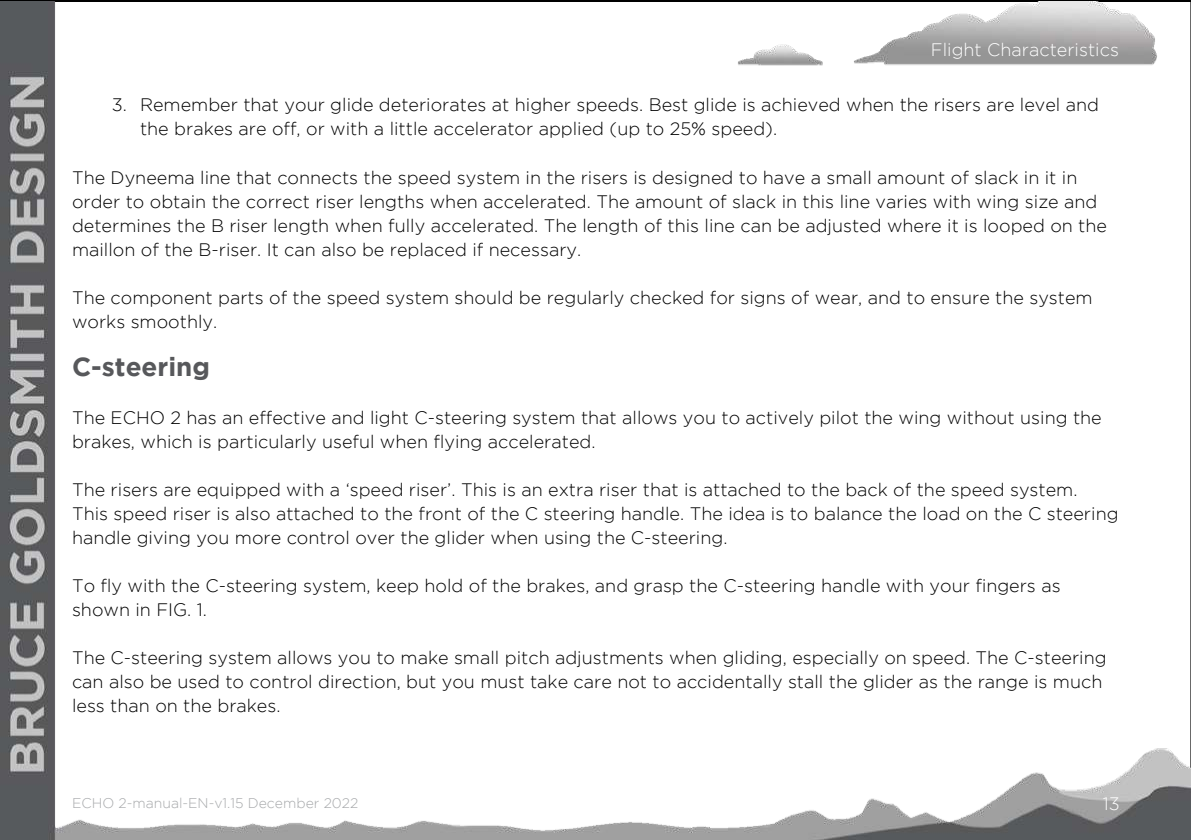
<style>
.page{position:relative;width:1191px;height:840px;background:#fff}
.page>*{position:absolute;margin:0;border:0;box-sizing:border-box;transform-origin:0 0}
.t1{font:700 26px "Gotham";color:#57585b}
.t2{font:300 18px/24px "Gotham";color:#000}
.t3{font:300 18px "Gotham";color:#fff}
.t4{font:300 14px "Gotham";color:#a7a9ab}
</style>
<div class="page">
<img style="left:0;top:1px;width:1191px;height:838px">
<p class="t3" style="left:931px;top:41px;width:189px">Flight Characteristics</p>
<p class="t2" style="left:140px;top:94px;width:960px;text-indent:-28px">3. Remember that your glide deteriorates at higher speeds. Best glide is achieved when the risers are level and the brakes are off, or with a little accelerator applied (up to 25% speed).</p>
<p class="t2" style="left:72px;top:166px;width:1036px">The Dyneema line that connects the speed system in the risers is designed to have a small amount of slack in it in order to obtain the correct riser lengths when accelerated. The amount of slack in this line varies with wing size and determines the B riser length when fully accelerated. The length of this line can be adjusted where it is looped on the maillon of the B-riser. It can also be replaced if necessary.</p>
<p class="t2" style="left:72px;top:286px;width:1022px">The component parts of the speed system should be regularly checked for signs of wear, and to ensure the system works smoothly.</p>
<h1 class="t1" style="left:72px;top:355px;width:139px">C-steering</h1>
<p class="t2" style="left:72px;top:406px;width:1031px">The ECHO 2 has an effective and light C-steering system that allows you to actively pilot the wing without using the brakes, which is particularly useful when flying accelerated.</p>
<p class="t2" style="left:72px;top:478px;width:1048px">The risers are equipped with a ‘speed riser’. This is an extra riser that is attached to the back of the speed system.<br>This speed riser is also attached to the front of the C steering handle. The idea is to balance the load on the C steering handle giving you more control over the glider when using the C-steering.</p>
<p class="t2" style="left:72px;top:573px;width:990px">To fly with the C-steering system, keep hold of the brakes, and grasp the C-steering handle with your fingers as shown in FIG. 1.</p>
<p class="t2" style="left:72px;top:646px;width:1036px">The C-steering system allows you to make small pitch adjustments when gliding, especially on speed. The C-steering can also be used to control direction, but you must take care not to accidentally stall the glider as the range is much less than on the brakes.</p>
<p class="t4" style="left:72px;top:796px;width:288px">ECHO 2-manual-EN-v1.15 December 2022</p>
<p class="t3" style="left:1102px;top:794px;width:19px">13</p>
</div>
